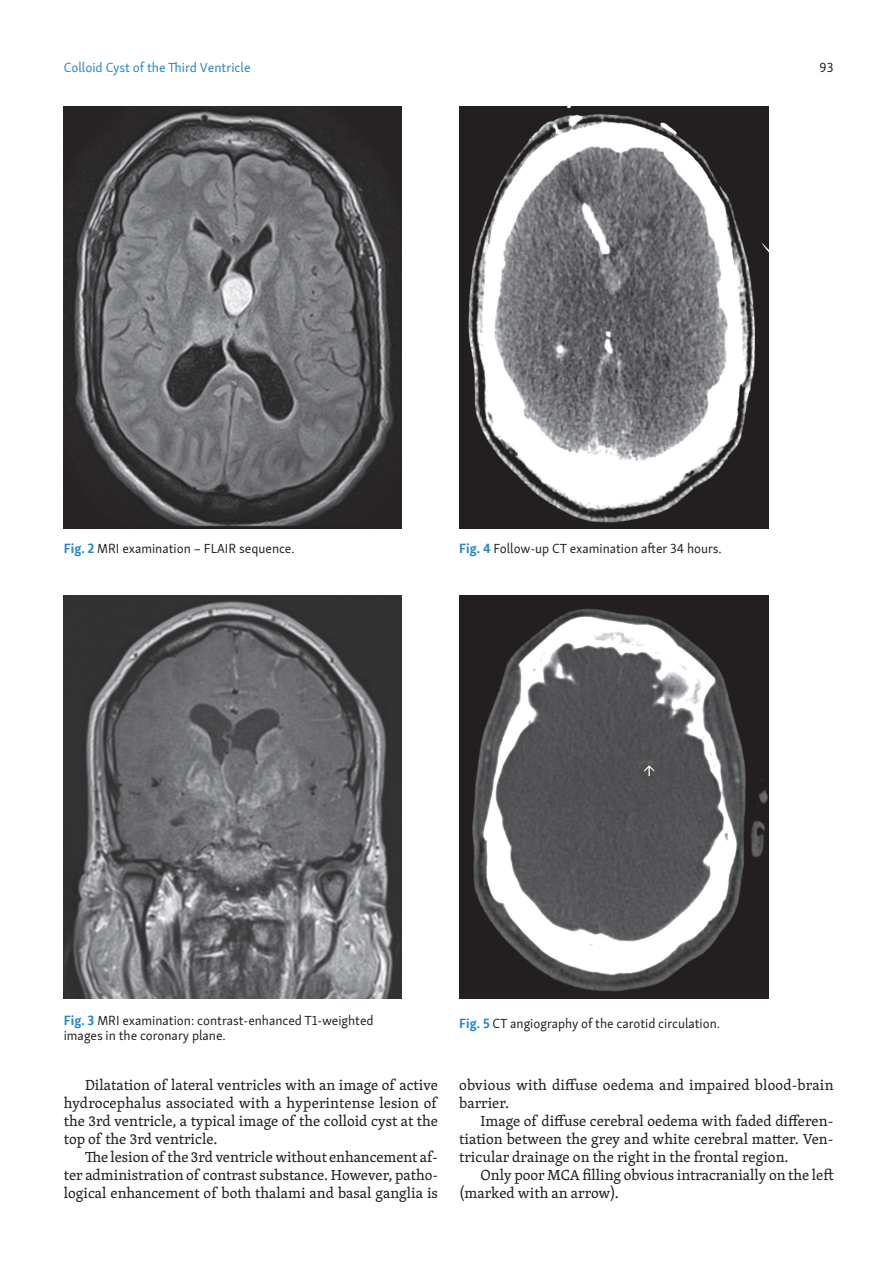
<style>
.page{position:relative;width:893px;height:1263px;background:#fff}
.page>*{position:absolute;margin:0;border:0;box-sizing:border-box;transform-origin:0 0}
.t1{font:15px/18px "Skolar PE";color:#231f20;text-align:justify}
.t2{font:13.5px/15.6px "Skolar Sans PE";color:#231f20}
.t3{font:13.5px "Skolar Sans PE";color:#2486c7}
.s1{font-weight:700;color:#2486c7}
</style>
<div class="page">
<img style="left:64px;top:106px;width:338px;height:423px">
<img style="left:64px;top:596px;width:338px;height:403px">
<img style="left:459px;top:106px;width:309px;height:423px">
<img style="left:459px;top:596px;width:309px;height:403px">
<p class="t3" style="left:64px;top:57px;width:188px">Colloid Cyst of the Third Ventricle</p>
<p class="t2" style="left:820px;top:58px;width:15px">93</p>
<p class="t2" style="left:64px;top:540px;width:232px"><span class="s1">Fig. 2</span> MRI examination – FLAIR sequence.</p>
<p class="t2" style="left:459px;top:540px;width:264px"><span class="s1">Fig. 4</span> Follow-up CT examination after 34 hours.</p>
<p class="t2" style="left:64px;top:1011px;width:311px"><span class="s1">Fig. 3</span> MRI examination: contrast-enhanced T1-weighted images in the coronary plane.</p>
<p class="t1" style="left:64px;top:1075px;width:376px;text-indent:21px">Dilatation of lateral ventricles with an image of active hydrocephalus associated with a hyperintense lesion of the 3rd ventricle, a typical image of the colloid cyst at the top of the 3rd ventricle.</p>
<p class="t1" style="left:64px;top:1147px;width:376px;text-indent:21px">The lesion of the 3rd ventricle without enhancement af&shy;ter administration of contrast substance. However, patho&shy;logical enhancement of both thalami and basal ganglia is</p>
<p class="t2" style="left:459px;top:1014px;width:262px"><span class="s1">Fig. 5</span> CT angiography of the carotid circulation.</p>
<p class="t1" style="left:459px;top:1075px;width:376px">obvious with diffuse oedema and impaired blood-brain barrier.</p>
<p class="t1" style="left:459px;top:1111px;width:376px;text-indent:21px">Image of diffuse cerebral oedema with faded differen&shy;tiation between the grey and white cerebral matter. Ven&shy;tricular drainage on the right in the frontal region.</p>
<p class="t1" style="left:459px;top:1165px;width:376px;text-indent:21px">Only poor MCA filling obvious intracranially on the left (marked with an arrow).</p>
</div>
